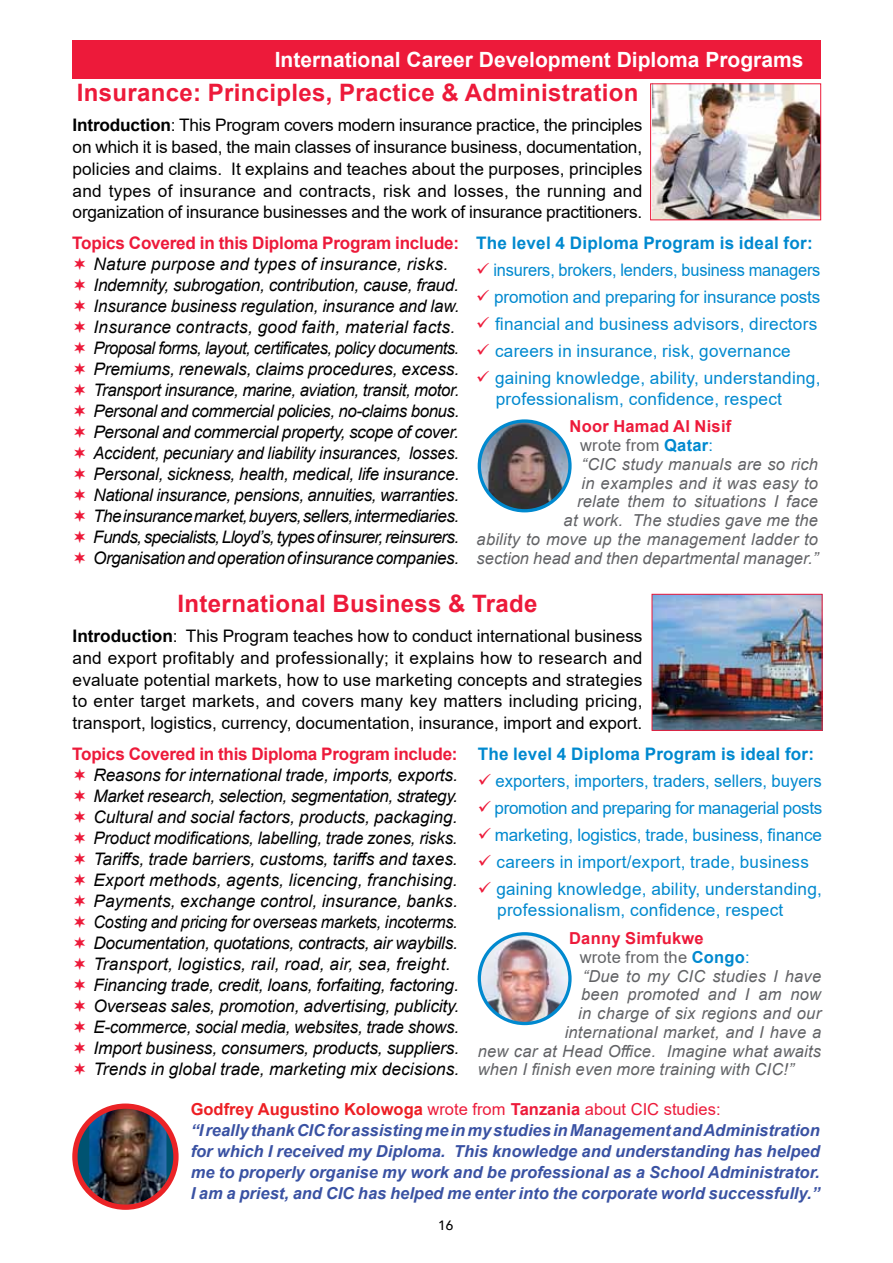
<style>
.page{position:relative;width:893px;height:1263px;background:#fff}
.page>*{position:absolute;margin:0;border:0;box-sizing:border-box;transform-origin:0 0}
.t1{font:700 24px "Arial";letter-spacing:.015em;color:#ed1a3a}
.t2{font:700 21px "Arial";color:#fff}
.t3{font:italic 17.25px/21px "Arial";letter-spacing:-.01em;color:#000}
.t4{font:17.25px/21.8px "Arial";letter-spacing:-.005em;color:#000;text-align:justify}
.t5{font:17.25px/21px "Arial";letter-spacing:.01em;color:#0089cf}
.t6{font:700 17.25px "Arial";letter-spacing:-.015em;color:#ed1a3a}
.t7{font:17.25px "Arial";letter-spacing:-.01em;color:#0089cf}
.t8{font:700 17.25px "Arial";letter-spacing:.015em;color:#0089cf}
.t9{font:17.25px "Arial";letter-spacing:-.01em;color:#0089cf;scale:.95 1}
.t10{font:17.25px "Arial";letter-spacing:-.02em;color:#0089cf}
.t11{font:italic 16.5px "Arial";letter-spacing:.015em;color:#626366}
.t12{font:italic 700 16.5px/21px "Arial";color:#3a52a3}
.t13{font:16.5px "Arial";letter-spacing:.015em;color:#626366}
.t14{font:700 16.5px "Arial";letter-spacing:.015em;color:#ed1a3a}
.t15{font:500 13.5px "Avenir";color:#000}
.s1{font-weight:700}
.s2{color:#ed1a3a}
.s3{font-weight:700;color:#0089cf}
.s4{color:#0089cf}
.s5{font-style:normal;color:#ed1f24}
.s6{font-weight:400;font-style:normal;color:#ed1a3a}
.s7{font-style:normal;color:#ed1a3a}
</style>
<div class="page">
<img style="left:654px;top:596px;width:166px;height:133px">
<div style="left:652px;top:594px;width:170px;height:137px;border:1px solid #ed1a3a"></div>
<img style="left:479px;top:934px;width:91px;height:89px">
<div style="left:478px;top:932px;width:94px;height:93px;border:3px solid #0089cf;border-radius:50%"></div>
<img style="left:479px;top:421px;width:91px;height:90px">
<div style="left:478px;top:419px;width:94px;height:93px;border:3px solid #0089cf;border-radius:50%"></div>
<img style="left:653px;top:85px;width:166px;height:133px">
<div style="left:650px;top:83px;width:171px;height:137px;border:1px solid #ed1a3a"></div>
<svg style="left:75px;top:1106px;width:101px;height:101px"></svg>
<img style="left:89px;top:1109px;width:77px;height:97px">
<div style="left:72px;top:1103px;width:107px;height:107px;border:5px solid #eb2326;border-radius:50%"></div>
<div style="left:72px;top:40px;width:748px;height:38px;background:#ed1a3a"></div>
<p class="t2" style="left:275px;top:45px;width:530px">International Career Development Diploma Programs</p>
<h1 class="t1" style="left:77px;top:76px;width:563px">Insurance: Principles, Practice &amp; Administration</h1>
<p class="t4" style="left:73px;top:114px;width:571px"><span class="s1">Introduction</span>: This Program covers modern insurance practice, the principles on which it is based, the main classes of insurance business, documentation, policies and claims. It explains and teaches about the purposes, principles and types of insurance and contracts, risk and losses, the running and organization of insurance businesses and the work of insurance practitioners.</p>
<p class="t6" style="left:72px;top:231px;width:388px">Topics Covered in this Diploma Program include:</p>
<p class="t3" style="left:93px;top:254px;width:368px">Nature purpose and types of insurance, risks.<br>Indemnity, subrogation, contribution, cause, fraud.<br>Insurance business regulation, insurance and law.<br>Insurance contracts, good faith, material facts.<br>Proposal forms, layout, certificates, policy documents.<br>Premiums, renewals, claims procedures, excess.<br>Transport insurance, marine, aviation, transit, motor.<br>Personal and commercial policies, no-claims bonus.<br>Personal and commercial property, scope of cover.<br>Accident, pecuniary and liability insurances, losses.<br>Personal, sickness, health, medical, life insurance.<br>National insurance, pensions, annuities, warranties.<br>The insurance market, buyers, sellers, intermediaries.<br>Funds, specialists, Lloyd’s, types of insurer, reinsurers.<br>Organisation and operation of insurance companies.</p>
<p class="t8" style="left:476px;top:231px;width:338px">The level 4 Diploma Program is ideal for:</p>
<p class="t9" style="left:476px;top:258px;width:364px"><span class="s2">✓</span> insurers, brokers, lenders, business managers</p>
<p class="t7" style="left:476px;top:285px;width:346px"><span class="s2">✓</span> promotion and preparing for insurance posts</p>
<p class="t5" style="left:476px;top:313px;width:343px"><span class="s2">✓</span> financial and business advisors, directors</p>
<p class="t5" style="left:476px;top:340px;width:316px"><span class="s2">✓</span> careers in insurance, risk, governance</p>
<p class="t5" style="left:496px;top:367px;width:326px;text-indent:-20px"><span class="s2">✓</span> gaining knowledge, ability, understanding, professionalism, confidence, respect</p>
<p class="t14" style="left:570px;top:415px;width:163px">Noor Hamad Al Nisif</p>
<p class="t13" style="left:580px;top:434px;width:134px">wrote from <span class="s3">Qatar</span><span class="s4">:</span></p>
<p class="t11" style="left:582px;top:453px;width:238px">“CIC study manuals are so rich</p>
<p class="t11" style="left:582px;top:472px;width:238px">in examples and it was easy to</p>
<p class="t11" style="left:577px;top:491px;width:242px">relate them to situations I face</p>
<p class="t11" style="left:564px;top:510px;width:256px">at work. The studies gave me the</p>
<p class="t11" style="left:477px;top:528px;width:343px">ability to move up the management ladder to</p>
<p class="t11" style="left:477px;top:547px;width:343px">section head and then departmental manager.”</p>
<h1 class="t1" style="left:178px;top:587px;width:361px">International Business &amp; Trade</h1>
<p class="t4" style="left:73px;top:625px;width:571px"><span class="s1">Introduction</span>: This Program teaches how to conduct international business and export profitably and professionally; it explains how to research and evaluate potential markets, how to use marketing concepts and strategies to enter target markets, and covers many key matters including pricing, transport, logistics, currency, documentation, insurance, import and export.</p>
<p class="t6" style="left:72px;top:742px;width:387px">Topics Covered in this Diploma Program include:</p>
<p class="t3" style="left:93px;top:765px;width:367px">Reasons for international trade, imports, exports.<br>Market research, selection, segmentation, strategy.<br>Cultural and social factors, products, packaging.<br>Product modifications, labelling, trade zones, risks.<br>Tariffs, trade barriers, customs, tariffs and taxes.<br>Export methods, agents, licencing, franchising.<br>Payments, exchange control, insurance, banks.<br>Costing and pricing for overseas markets, incoterms.<br>Documentation, quotations, contracts, air waybills.<br>Transport, logistics, rail, road, air, sea, freight.<br>Financing trade, credit, loans, forfaiting, factoring.<br>Overseas sales, promotion, advertising, publicity.<br>E-commerce, social media, websites, trade shows.<br>Import business, consumers, products, suppliers.<br>Trends in global trade, marketing mix decisions.</p>
<p class="t8" style="left:478px;top:742px;width:338px">The level 4 Diploma Program is ideal for:</p>
<p class="t5" style="left:478px;top:770px;width:346px"><span class="s2">✓</span> exporters, importers, traders, sellers, buyers</p>
<p class="t10" style="left:478px;top:796px;width:346px"><span class="s2">✓</span> promotion and preparing for managerial posts</p>
<p class="t7" style="left:478px;top:823px;width:346px"><span class="s2">✓</span> marketing, logistics, trade, business, finance</p>
<p class="t5" style="left:478px;top:851px;width:333px"><span class="s2">✓</span> careers in import/export, trade, business</p>
<p class="t5" style="left:497px;top:878px;width:326px;text-indent:-20px"><span class="s2">✓</span> gaining knowledge, ability, understanding, professionalism, confidence, respect</p>
<p class="t14" style="left:569px;top:927px;width:136px">Danny Simfukwe</p>
<p class="t13" style="left:580px;top:946px;width:172px">wrote from the <span class="s3">Congo</span><span class="s4">:</span></p>
<p class="t11" style="left:583px;top:965px;width:240px">“Due to my CIC studies I have</p>
<p class="t11" style="left:581px;top:984px;width:242px">been promoted and I am now</p>
<p class="t11" style="left:578px;top:1003px;width:244px">in charge of six regions and our</p>
<p class="t11" style="left:565px;top:1021px;width:258px">international market, and I have a</p>
<p class="t11" style="left:478px;top:1040px;width:345px">new car at Head Office. Imagine what awaits</p>
<p class="t11" style="left:478px;top:1059px;width:318px">when I finish even more training with CIC!”</p>
<p class="t12" style="left:191px;top:1099px;width:631px"><span class="s5">Godfrey Augustino Kolowoga</span> <span class="s6">wrote from</span> <span class="s7">Tanzania</span> <span class="s6">about CIC studies:<br></span>“I really thank CIC for assisting me in my studies in Management and Administration for which I received my Diploma. This knowledge and understanding has helped me to properly organise my work and be professional as a School Administrator.<br>I am a priest, and CIC has helped me enter into the corporate world successfully.”</p>
<p class="t15" style="left:438px;top:1213px;width:17px">16</p>
</div>
